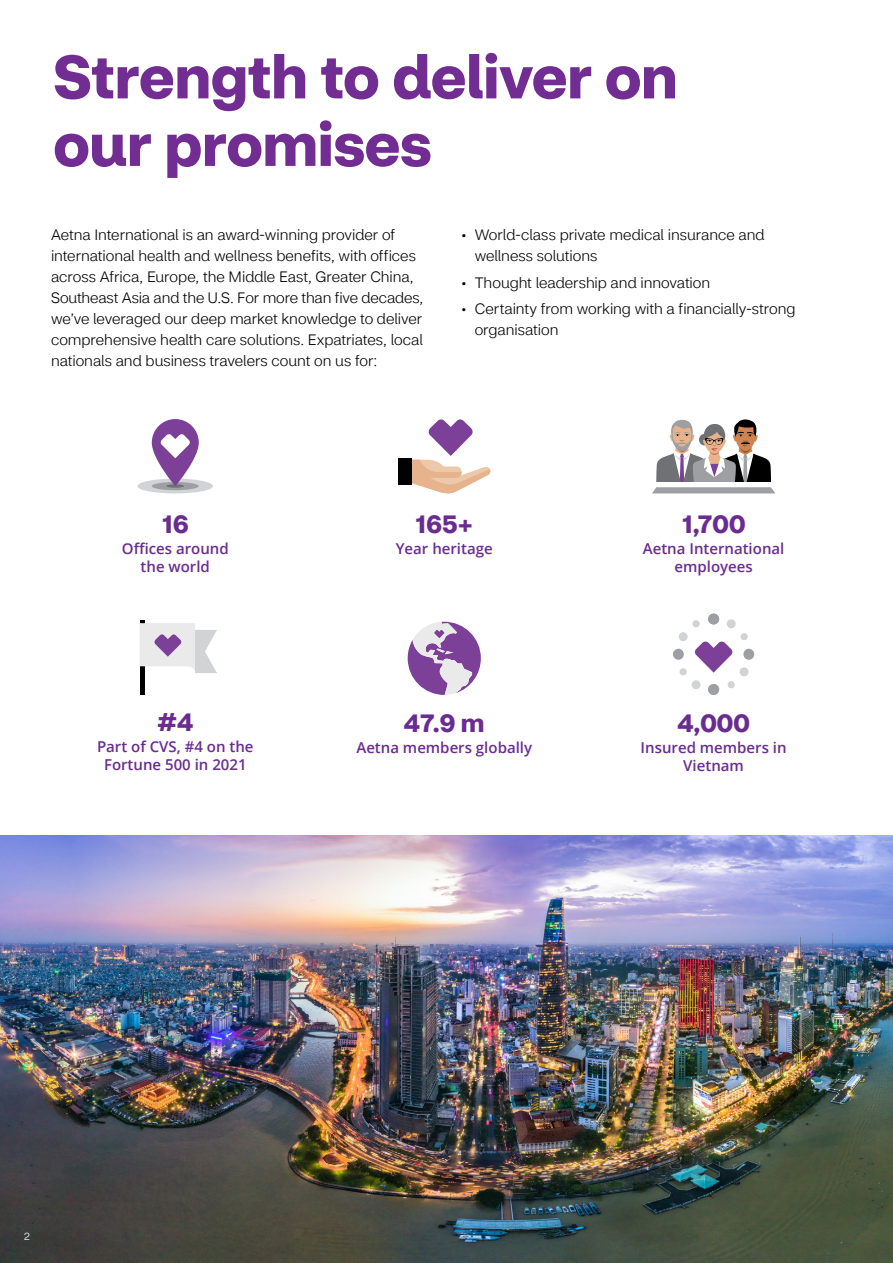
<style>
.page{position:relative;width:893px;height:1263px;background:#fff}
.page>*{position:absolute;margin:0;border:0;box-sizing:border-box;transform-origin:0 0}
.t1{font:700 60px/67.5px "CVS Health Sans";letter-spacing:-.005em;color:#712d91}
.t2{font:700 25.5px "CVS Health Sans";color:#6a2c91}
.t3{font:300 15px/21px "CVS Health Sans";letter-spacing:-.005em;color:#000}
.t4{font:600 15px/18px "Open Sans";color:#6a2c91;text-align:center}
.t5{font:300 10.5px "CVS Health Sans";color:#fff}
</style>
<div class="page">
<svg style="left:412px;top:419px;width:79px;height:74px"></svg>
<div style="left:398px;top:458px;width:14px;height:27px;background:#000"></div>
<div style="left:137px;top:478px;width:76px;height:15px;background:#d1d3d4;border-radius:50%"></div>
<div style="left:152px;top:482px;width:47px;height:8px;background:#9d9fa2;border-radius:50%"></div>
<svg style="left:166px;top:484px;width:18px;height:4px"></svg>
<svg style="left:152px;top:419px;width:47px;height:67px;fill:#7d4099"></svg>
<svg style="left:160px;top:434px;width:30px;height:24px"></svg>
<svg style="left:652px;top:419px;width:123px;height:74px"></svg>
<svg style="left:408px;top:622px;width:73px;height:73px"></svg>
<hr style="left:141px;top:620px;width:4px;height:75px;background:#000">
<svg style="left:140px;top:623px;width:77px;height:50px"></svg>
<div style="left:743px;top:649px;width:11px;height:11px;background:#9d9fa2;border-radius:50%"></div>
<div style="left:673px;top:649px;width:11px;height:11px;background:#9d9fa2;border-radius:50%"></div>
<div style="left:708px;top:684px;width:11px;height:11px;background:#9d9fa2;border-radius:50%"></div>
<div style="left:708px;top:614px;width:11px;height:10px;background:#9d9fa2;border-radius:50%"></div>
<svg style="left:678px;top:619px;width:71px;height:71px"></svg>
<img style="left:0;top:836px;width:893px;height:427px">
<h2 class="t1" style="left:53px;top:44px;width:626px">Strength to deliver on our promises</h2>
<p class="t3" style="left:51px;top:225px;width:374px">Aetna International is an award-winning provider of international health and wellness benefits, with offices across Africa, Europe, the Middle East, Greater China, Southeast Asia and the U.S. For more than five decades, we’ve leveraged our deep market knowledge to deliver comprehensive health care solutions. Expatriates, local nationals and business travelers count on us for:</p>
<p class="t3" style="left:475px;top:225px;width:292px;text-indent:-14px">• World-class private medical insurance and wellness solutions</p>
<p class="t3" style="left:461px;top:272px;width:251px">• Thought leadership and innovation</p>
<p class="t3" style="left:475px;top:298px;width:322px;text-indent:-14px">• Certainty from working with a financially-strong organisation</p>
<p class="t2" style="left:162px;top:507px;width:28px">16</p>
<p class="t4" style="left:122px;top:539px;width:108px">Offices around the world</p>
<p class="t2" style="left:157px;top:706px;width:38px">#4</p>
<p class="t4" style="left:97px;top:737px;width:158px">Part of CVS, #4 on the<br>Fortune 500 in 2021</p>
<p class="t2" style="left:415px;top:507px;width:60px">165+</p>
<p class="t4" style="left:396px;top:539px;width:98px">Year heritage</p>
<p class="t2" style="left:404px;top:707px;width:82px">47.9 m</p>
<p class="t4" style="left:356px;top:739px;width:177px">Aetna members globally</p>
<p class="t2" style="left:682px;top:507px;width:65px">1,700</p>
<p class="t4" style="left:643px;top:539px;width:143px">Aetna International employees</p>
<p class="t2" style="left:677px;top:707px;width:74px">4,000</p>
<p class="t4" style="left:641px;top:739px;width:147px">Insured members in<br>Vietnam</p>
<p class="t5" style="left:24px;top:1230px;width:7px">2</p>
</div>
